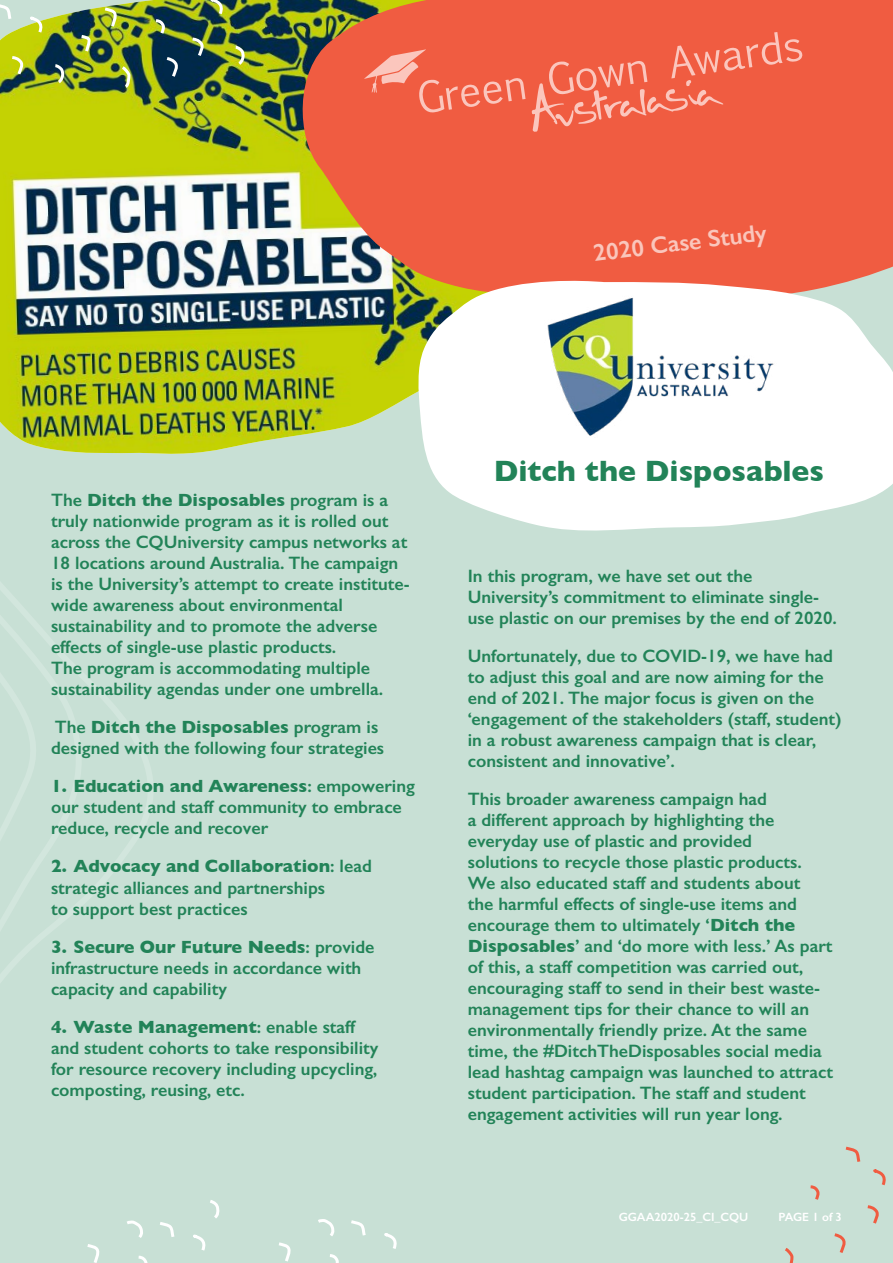
<style>
.page{position:relative;width:893px;height:1263px;background:#c8e0d5}
.page>*{position:absolute;margin:0;border:0;box-sizing:border-box;transform-origin:0 0}
.t1{font:700 30px "Gill Sans";color:#228358}
.t2{font:600 24px "Gill Sans";color:#fac6bc}
.t3{font:600 18px/21px "Gill Sans";color:#228358}
.t4{font:600 12px "Gill Sans";color:#fff}
.s1{font-weight:700}
</style>
<div class="page">
<img style="left:0;top:0;width:416px;height:454px">
<svg style="left:295px;top:0;width:598px;height:301px;background:#e36344"></svg>
<svg style="left:364px;top:49px;width:161px;height:64px;background:#f16e56"></svg>
<svg style="left:532px;top:32px;width:270px;height:100px;background:#f16850"></svg>
<svg style="left:416px;top:276px;width:477px;height:255px;background:#f3f1ea"></svg>
<svg style="left:28px;top:14px;width:16px;height:22px"></svg>
<svg style="left:9px;top:54px;width:14px;height:24px"></svg>
<svg style="left:52px;top:63px;width:14px;height:23px"></svg>
<svg style="left:0;top:2px;width:14px;height:20px"></svg>
<svg style="left:78px;top:33px;width:15px;height:22px"></svg>
<svg style="left:119px;top:64px;width:13px;height:26px"></svg>
<svg style="left:153px;top:18px;width:11px;height:19px"></svg>
<svg style="left:163px;top:55px;width:15px;height:25px"></svg>
<svg style="left:208px;top:0;width:16px;height:18px"></svg>
<svg style="left:189px;top:36px;width:15px;height:23px"></svg>
<svg style="left:233px;top:44px;width:14px;height:24px"></svg>
<svg style="left:101px;top:5px;width:15px;height:25px"></svg>
<img style="left:545px;top:295px;width:232px;height:143px">
<svg style="left:138px;top:1255px;width:9px;height:8px"></svg>
<svg style="left:193px;top:1234px;width:13px;height:17px"></svg>
<svg style="left:210px;top:1200px;width:8px;height:18px"></svg>
<svg style="left:160px;top:1222px;width:15px;height:15px"></svg>
<svg style="left:127px;top:1220px;width:16px;height:18px"></svg>
<svg style="left:87px;top:1244px;width:12px;height:19px"></svg>
<svg style="left:330px;top:1254px;width:8px;height:9px"></svg>
<svg style="left:384px;top:1233px;width:13px;height:16px"></svg>
<svg style="left:351px;top:1220px;width:15px;height:16px"></svg>
<svg style="left:318px;top:1219px;width:17px;height:17px"></svg>
<svg style="left:279px;top:1242px;width:11px;height:20px"></svg>
<svg style="left:785px;top:1248px;width:9px;height:15px"></svg>
<svg style="left:810px;top:1185px;width:9px;height:15px"></svg>
<svg style="left:834px;top:1233px;width:12px;height:20px"></svg>
<svg style="left:873px;top:1169px;width:13px;height:17px"></svg>
<svg style="left:867px;top:1205px;width:12px;height:19px"></svg>
<svg style="left:845px;top:1146px;width:16px;height:16px"></svg>
<p class="t2" style="left:592px;top:239px;width:176px;rotate:-7deg">2020 Case Study</p>
<p class="t3" style="left:51px;top:490px;width:339px">The <span class="s1">Ditch the Disposables</span> program is a truly nationwide program as it is rolled out</p>
<p class="t3" style="left:51px;top:532px;width:360px">across the CQUniversity campus networks at 18 locations around Australia. The campaign is the University’s attempt to create institute&shy;wide awareness about environmental sustainability and to promote the adverse effects of single-use plastic products.<br>The program is accommodating multiple sustainability agendas under one umbrella.</p>
<p class="t3" style="left:51px;top:717px;width:335px">The <span class="s1">Ditch the Disposables</span> program is designed with the following four strategies</p>
<p class="t3" style="left:51px;top:776px;width:365px"><span class="s1">1. Education and Awareness</span>: empowering our student and staff community to embrace reduce, recycle and recover</p>
<p class="t3" style="left:51px;top:856px;width:322px"><span class="s1">2. Advocacy and Collaboration</span>: lead strategic alliances and partnerships<br>to support best practices</p>
<p class="t3" style="left:51px;top:936px;width:325px"><span class="s1">3. Secure Our Future Needs</span>: provide infrastructure needs in accordance with capacity and capability</p>
<p class="t3" style="left:51px;top:1016px;width:329px"><span class="s1">4. Waste Management</span>: enable staff and student cohorts to take responsibility for resource recovery including upcycling, composting, reusing, etc.</p>
<p class="t1" style="left:494px;top:447px;width:332px">Ditch the Disposables</p>
<p class="t3" style="left:468px;top:565px;width:371px">In this program, we have set out the<br>University’s commitment to eliminate single&shy;use plastic on our premises by the end of 2020.</p>
<p class="t3" style="left:468px;top:645px;width:375px">Unfortunately, due to COVID-19, we have had to adjust this goal and are now aiming for the end of 2021. The major focus is given on the ‘engagement of the stakeholders (staff, student) in a robust awareness campaign that is clear, consistent and innovative’.</p>
<p class="t3" style="left:468px;top:788px;width:367px">This broader awareness campaign had<br>a different approach by highlighting the everyday use of plastic and provided<br>solutions to recycle those plastic products.<br>We also educated staff and students about<br>the harmful effects of single-use items and encourage them to ultimately ‘<span class="s1">Ditch the Disposables</span>’ and ‘do more with less.’ As part of this, a staff competition was carried out, encouraging staff to send in their best waste&shy;management tips for their chance to will an environmentally friendly prize. At the same time, the #DitchTheDisposables social media lead hashtag campaign was launched to attract student participation. The staff and student engagement activities will run year long.</p>
<p class="t4" style="left:619px;top:1209px;width:131px">GGAA2020-25_CI_CQU</p>
<p class="t4" style="left:778px;top:1209px;width:65px">PAGE 1 of 3</p>
</div>
